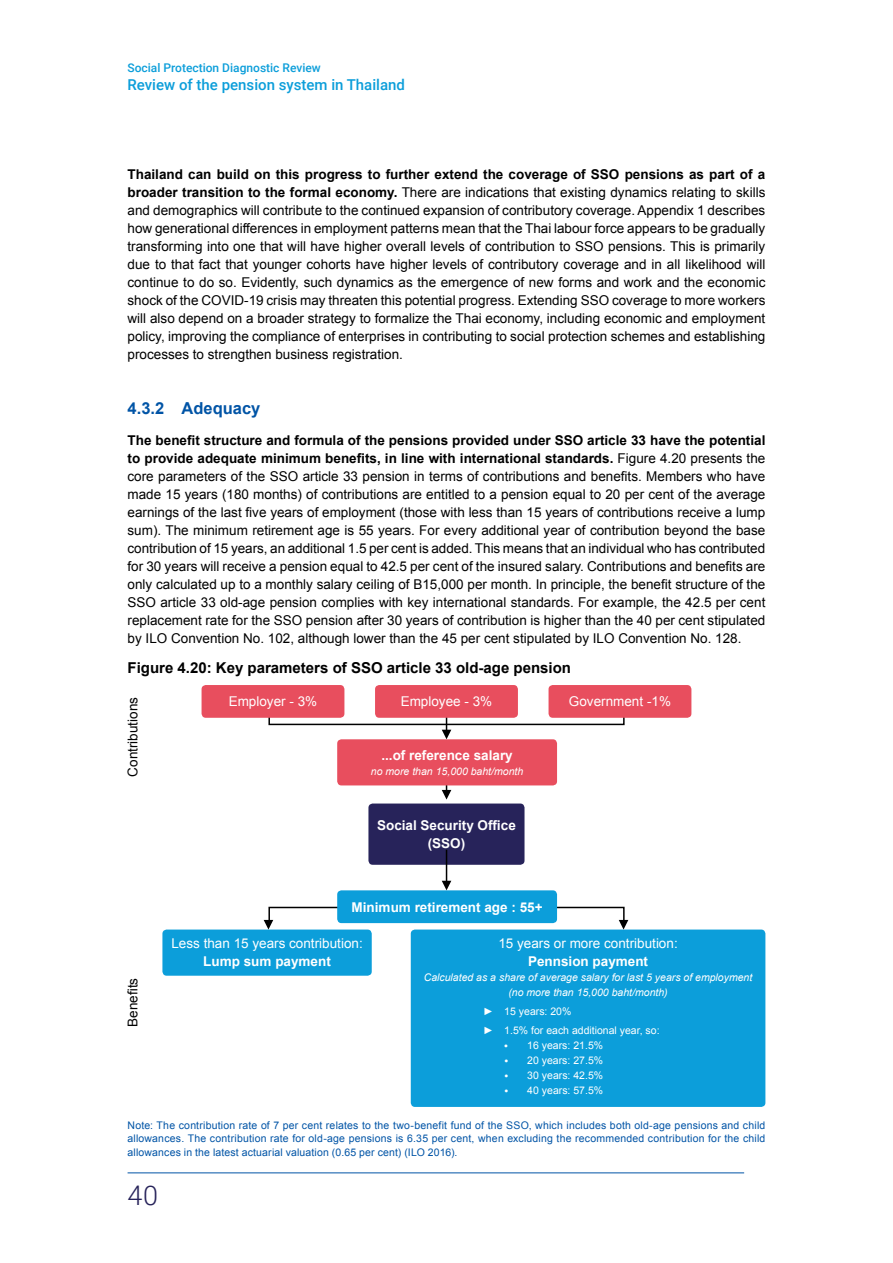
<style>
.page{position:relative;width:893px;height:1263px;background:#fff}
.page>*{position:absolute;margin:0;border:0;box-sizing:border-box;transform-origin:0 0}
.t1{font:300 27px "Roboto";color:#27235a}
.t2{font:700 16.5px "Arial";color:#0054a6}
.t3{font:700 15px "Arial";color:#000}
.t4{font:500 15px "Roboto";color:#0c9eda}
.t5{font:13.5px/18px "Arial";color:#000;text-align:justify}
.t6{font:700 13.5px/18px "Arial";color:#fff;text-align:center}
.t7{font:13.5px "Arial";color:#fff}
.t8{font:500 12px "Roboto";color:#0c9eda}
.t9{font:10.5px/13.5px "Arial";letter-spacing:.015em;color:#0054a6;text-align:justify}
.t10{font:italic 10.5px/15px "Arial";color:#fff;text-align:center}
.t11{font:10.5px/19px "Arial";color:#fff}
.s1{font-weight:700}
.s2{font-family:"Sarabun"}
</style>
<div class="page">
<hr style="left:446px;top:759px;width:1px;height:34px;background:#000">
<svg style="left:442px;top:790px;width:9px;height:9px"></svg>
<hr style="left:128px;top:1172px;width:616px;height:1px;background:#0054a6">
<div style="left:202px;top:685px;width:142px;height:33px;background:#e84e5e;border-radius:4px"></div>
<div style="left:162px;top:929px;width:210px;height:47px;background:#0c9eda;border-radius:4px"></div>
<div style="left:411px;top:929px;width:354px;height:178px;background:#0c9eda;border-radius:4px"></div>
<div style="left:375px;top:685px;width:143px;height:33px;background:#e84e5e;border-radius:4px"></div>
<div style="left:337px;top:739px;width:220px;height:46px;background:#e84e5e;border-radius:4px"></div>
<div style="left:368px;top:803px;width:156px;height:62px;background:#27235a;border-radius:4px"></div>
<div style="left:337px;top:890px;width:220px;height:33px;background:#0c9eda;border-radius:4px"></div>
<div style="left:549px;top:685px;width:142px;height:33px;background:#e84e5e;border-radius:4px"></div>
<svg style="left:268px;top:697px;width:357px;height:42px"></svg>
<hr style="left:446px;top:850px;width:1px;height:33px;background:#000">
<svg style="left:442px;top:881px;width:9px;height:9px"></svg>
<svg style="left:264px;top:906px;width:364px;height:23px"></svg>
<p class="t8" style="left:128px;top:60px;width:195px">Social Protection Diagnostic Review</p>
<p class="t4" style="left:128px;top:74px;width:279px">Review of the pension system in Thailand</p>
<p class="t5" style="left:128px;top:166px;width:639px"><span class="s1">Thailand can build on this progress to further extend the coverage of SSO pensions as part of a broader transition to the formal economy.</span> There are indications that existing dynamics relating to skills and demographics will contribute to the continued expansion of contributory coverage. Appendix 1 describes how generational differences in employment patterns mean that the Thai labour force appears to be gradually transforming into one that will have higher overall levels of contribution to SSO pensions. This is primarily due to that fact that younger cohorts have higher levels of contributory coverage and in all likelihood will continue to do so. Evidently, such dynamics as the emergence of new forms and work and the economic shock of the COVID-19 crisis may threaten this potential progress. Extending SSO coverage to more workers will also depend on a broader strategy to formalize the Thai economy, including economic and employment policy, improving the compliance of enterprises in contributing to social protection schemes and establishing processes to strengthen business registration.</p>
<p class="t2" style="left:128px;top:397px;width:134px">4.3.2 Adequacy</p>
<p class="t5" style="left:128px;top:431px;width:639px"><span class="s1">The benefit structure and formula of the pensions provided under SSO article 33 have the potential to provide adequate minimum benefits, in line with international standards.</span> Figure 4.20 presents the core parameters of the SSO article 33 pension in terms of contributions and benefits. Members who have made 15 years (180 months) of contributions are entitled to a pension equal to 20 per cent of the average earnings of the last five years of employment (those with less than 15 years of contributions receive a lump sum). The minimum retirement age is 55 years. For every additional year of contribution beyond the base contribution of 15 years, an additional 1.5 per cent is added. This means that an individual who has contributed for 30 years will receive a pension equal to 42.5 per cent of the insured salary. Contributions and benefits are only calculated up to a monthly salary ceiling of B15,000 per month. In principle, the benefit structure of the SSO article 33 old-age pension complies with key international standards. For example, the 42.5 per cent replacement rate for the SSO pension after 30 years of contribution is higher than the 40 per cent stipulated by ILO Convention No. 102, although lower than the 45 per cent stipulated by ILO Convention No. 128.</p>
<p class="t3" style="left:128px;top:658px;width:445px">Figure 4.20: Key parameters of SSO article 33 old-age pension</p>
<p class="t7" style="left:229px;top:693px;width:90px">Employer - 3%</p>
<p class="t7" style="left:401px;top:693px;width:93px">Employee - 3%</p>
<p class="t7" style="left:569px;top:693px;width:104px">Government -1%</p>
<p class="t5" style="left:124px;top:776px;width:81px;rotate:-90deg">Contributions</p>
<p class="t6" style="left:381px;top:746px;width:133px">...of reference salary</p>
<p class="t10" style="left:371px;top:764px;width:154px">no more than 15,000 baht/month</p>
<p class="t6" style="left:377px;top:817px;width:140px">Social Security Office (SSO)</p>
<p class="t5" style="left:124px;top:1027px;width:50px;rotate:-90deg">Benefits</p>
<p class="t6" style="left:352px;top:898px;width:192px">Minimum retirement age : 55+</p>
<p class="t7" style="left:171px;top:934px;width:193px">Less than 15 years contribution:</p>
<p class="t6" style="left:203px;top:952px;width:129px">Lump sum payment</p>
<p class="t7" style="left:498px;top:934px;width:181px">15 years or more contribution:</p>
<p class="t6" style="left:528px;top:952px;width:122px">Pennsion payment</p>
<p class="t10" style="left:424px;top:970px;width:330px">Calculated as a share of average salary for last 5 years of employment (no more than 15,000 baht/month)</p>
<p class="t11" style="left:483px;top:1002px;width:178px">► 15 years: 20%<br>► 1.5% for each additional year, so:</p>
<p class="t11" style="left:504px;top:1036px;width:100px"><span class="s2">•</span> 16 years: 21.5%</p>
<p class="t11" style="left:504px;top:1051px;width:100px"><span class="s2">•</span> 20 years: 27.5%</p>
<p class="t11" style="left:504px;top:1066px;width:100px"><span class="s2">•</span> 30 years: 42.5%</p>
<p class="t11" style="left:504px;top:1081px;width:100px"><span class="s2">•</span> 40 years: 57.5%</p>
<p class="t9" style="left:128px;top:1118px;width:639px">Note: The contribution rate of 7 per cent relates to the two-benefit fund of the SSO, which includes both old-age pensions and child allowances. The contribution rate for old-age pensions is 6.35 per cent, when excluding the recommended contribution for the child allowances in the latest actuarial valuation (0.65 per cent) (ILO 2016).</p>
<h1 class="t1" style="left:128px;top:1176px;width:32px">40</h1>
</div>
